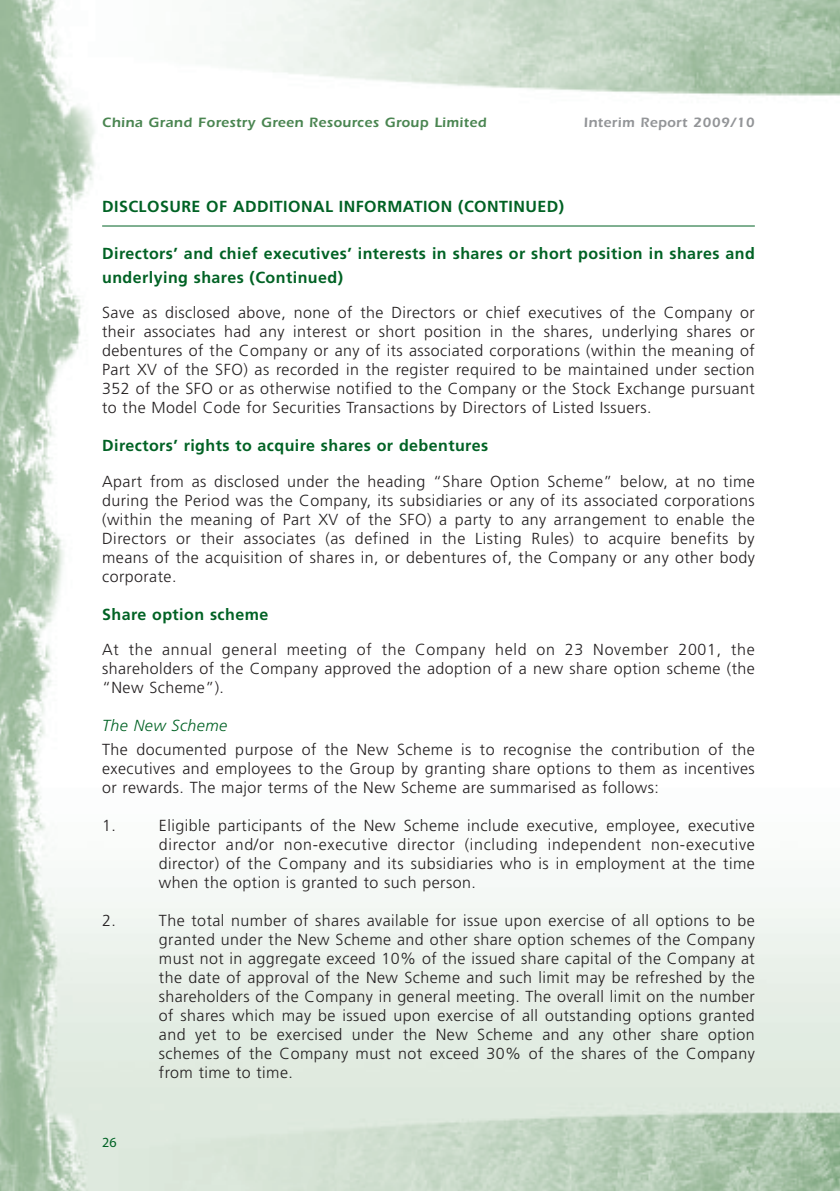
<style>
.page{position:relative;width:840px;height:1191px;background:#fff}
.page>*{position:absolute;margin:0;border:0;box-sizing:border-box;transform-origin:0 0}
.t1{font:300 16px/19px "Frutiger LT Std";letter-spacing:.03em;color:#231f20;text-align:justify}
.t2{font:700 16px/24px "Frutiger LT Std";letter-spacing:.03em;color:#006224}
.t3{font:italic 300 16px "Frutiger LT Std";letter-spacing:.03em;color:#006224}
.t4{font:600 14px "ITC Eras Std";letter-spacing:.03em;color:#4a8551}
.t5{font:600 14px "ITC Eras Std";letter-spacing:.03em;color:#939598}
.t6{font:14px "Myriad Pro";color:#006224}
</style>
<div class="page">
<img style="left:0;top:0;width:839px;height:1190px">
<hr style="left:102px;top:225px;width:652px;height:1px;background:#006224">
<p class="t4" style="left:102px;top:114px;width:386px">China Grand Forestry Green Resources Group Limited</p>
<p class="t5" style="left:583px;top:114px;width:172px">Interim Report 2009/10</p>
<p class="t2" style="left:102px;top:194px;width:463px">DISCLOSURE OF ADDITIONAL INFORMATION (CONTINUED)</p>
<p class="t2" style="left:102px;top:241px;width:653px">Directors’ and chief executives’ interests in shares or short position in shares and underlying shares (Continued)</p>
<p class="t1" style="left:102px;top:305px;width:653px">Save as disclosed above, none of the Directors or chief executives of the Company or their associates had any interest or short position in the shares, underlying shares or debentures of the Company or any of its associated corporations (within the meaning of Part XV of the SFO) as recorded in the register required to be maintained under section 352 of the SFO or as otherwise notified to the Company or the Stock Exchange pursuant to the Model Code for Securities Transactions by Directors of Listed Issuers.</p>
<p class="t2" style="left:102px;top:434px;width:387px">Directors’ rights to acquire shares or debentures</p>
<p class="t1" style="left:102px;top:473px;width:653px">Apart from as disclosed under the heading “Share Option Scheme” below, at no time during the Period was the Company, its subsidiaries or any of its associated corporations (within the meaning of Part XV of the SFO) a party to any arrangement to enable the Directors or their associates (as defined in the Listing Rules) to acquire benefits by means of the acquisition of shares in, or debentures of, the Company or any other body corporate.</p>
<p class="t2" style="left:102px;top:602px;width:167px">Share option scheme</p>
<p class="t1" style="left:102px;top:641px;width:653px">At the annual general meeting of the Company held on 23 November 2001, the shareholders of the Company approved the adoption of a new share option scheme (the “New Scheme”).</p>
<p class="t3" style="left:102px;top:716px;width:126px">The New Scheme</p>
<p class="t1" style="left:102px;top:741px;width:653px">The documented purpose of the New Scheme is to recognise the contribution of the executives and employees to the Group by granting share options to them as incentives or rewards. The major terms of the New Scheme are summarised as follows:</p>
<p class="t1" style="left:102px;top:817px;width:15px">1.</p>
<p class="t1" style="left:159px;top:817px;width:597px">Eligible participants of the New Scheme include executive, employee, executive director and/or non-executive director (including independent non-executive director) of the Company and its subsidiaries who is in employment at the time when the option is granted to such person.</p>
<p class="t1" style="left:102px;top:912px;width:15px">2.</p>
<p class="t1" style="left:159px;top:912px;width:597px">The total number of shares available for issue upon exercise of all options to be granted under the New Scheme and other share option schemes of the Company must not in aggregate exceed 10% of the issued share capital of the Company at the date of approval of the New Scheme and such limit may be refreshed by the shareholders of the Company in general meeting. The overall limit on the number of shares which may be issued upon exercise of all outstanding options granted and yet to be exercised under the New Scheme and any other share option schemes of the Company must not exceed 30% of the shares of the Company from time to time.</p>
<p class="t6" style="left:102px;top:1133px;width:16px">26</p>
</div>
